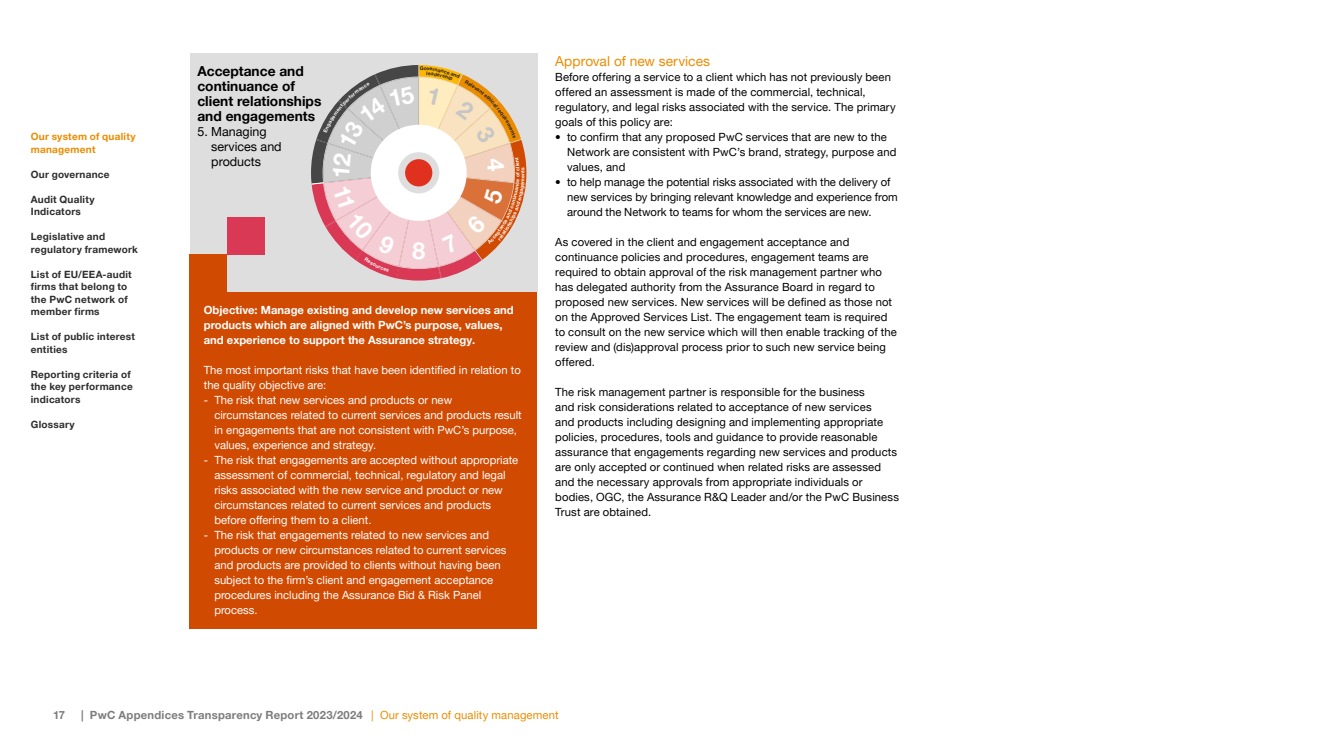
<style>
.page{position:relative;width:1322px;height:745px;background:#fff}
.page>*{position:absolute;margin:0;border:0;box-sizing:border-box;transform-origin:0 0}
.t1{font:700 13.75px/15px "Helvetica Neue LT Pro";color:#000}
.t2{font:13.75px "Helvetica Neue LT Pro";letter-spacing:.005em;color:#eb8c00}
.t3{font:12.5px/15px "Helvetica Neue LT Pro";color:#000}
.t4{font:11.25px/15px "Helvetica Neue LT Pro";letter-spacing:.01em;color:#000}
.t5{font:11.25px/15px "Helvetica Neue LT Pro";color:#fff}
.t6{font:700 11.25px/15px "Helvetica Neue LT Pro";color:#fff}
.t7{font:700 11.25px "Helvetica Neue LT Pro";letter-spacing:.02em;color:#7d7d7d}
.t8{font:700 10px/12.5px "Helvetica Neue LT Pro";letter-spacing:.025em;color:#2d2d2d}
.t9{font:700 10px/12.5px "Helvetica Neue LT Pro";letter-spacing:.025em;color:#eb8c00}
.t10{font:700 5px "Helvetica Neue LT Pro";color:#fff}
.s1{font-weight:400;color:#eb8c00}
</style>
<div class="page">
<div style="left:190px;top:291px;width:347px;height:337px;background:#d04a02"></div>
<div style="left:190px;top:53px;width:347px;height:238px;background:#dedede"></div>
<div style="left:190px;top:254px;width:37px;height:37px;background:#d04a02"></div>
<div style="left:227px;top:217px;width:37px;height:37px;background:#d93954"></div>
<svg style="left:311px;top:65px;width:215px;height:215px"></svg>
<p class="t9" style="left:31px;top:130px;width:106px">Our system of quality management</p>
<p class="t8" style="left:31px;top:167px;width:80px">Our governance</p>
<p class="t8" style="left:31px;top:192px;width:65px">Audit Quality<br>Indicators</p>
<p class="t8" style="left:31px;top:230px;width:109px">Legislative and regulatory framework</p>
<p class="t8" style="left:31px;top:267px;width:102px">List of EU/EEA-audit firms that belong to the PwC network of member firms</p>
<p class="t8" style="left:31px;top:330px;width:106px">List of public interest entities</p>
<p class="t8" style="left:31px;top:367px;width:103px">Reporting criteria of the key performance indicators</p>
<p class="t8" style="left:31px;top:417px;width:45px">Glossary</p>
<p class="t1" style="left:197px;top:63px;width:125px">Acceptance and continuance of client relationships and engagements</p>
<p class="t3" style="left:211px;top:124px;width:72px;text-indent:-14px">5. Managing services and products</p>
<p class="t10" style="left:520px;top:175px;width:5px;rotate:-90deg">n</p>
<p class="t10" style="left:514px;top:174px;width:3px;rotate:-90deg">f</p>
<p class="t6" style="left:204px;top:302px;width:311px">Objective: Manage existing and develop new services and products which are aligned with PwC’s purpose, values, and experience to support the Assurance strategy.</p>
<p class="t5" style="left:204px;top:362px;width:318px">The most important risks that have been identified in relation to the quality objective are:</p>
<p class="t5" style="left:214px;top:392px;width:309px;text-indent:-11px">- The risk that new services and products or new circumstances related to current services and products result in engagements that are not consistent with PwC’s purpose, values, experience and strategy.</p>
<p class="t5" style="left:214px;top:452px;width:305px;text-indent:-11px">- The risk that engagements are accepted without appropriate assessment of commercial, technical, regulatory and legal risks associated with the new service and product or new circumstances related to current services and products before offering them to a client.</p>
<p class="t5" style="left:214px;top:527px;width:293px;text-indent:-11px">- The risk that engagements related to new services and products or new circumstances related to current services and products are provided to clients without having been subject to the firm’s client and engagement acceptance procedures including the Assurance Bid &amp; Risk Panel process.</p>
<p class="t2" style="left:555px;top:52px;width:156px">Approval of new services</p>
<p class="t4" style="left:555px;top:69px;width:342px">Before offering a service to a client which has not previously been offered an assessment is made of the commercial, technical, regulatory, and legal risks associated with the service. The primary goals of this policy are:</p>
<p class="t4" style="left:567px;top:129px;width:331px;text-indent:-12px">• to confirm that any proposed PwC services that are new to the<br>Network are consistent with PwC’s brand, strategy, purpose and values, and</p>
<p class="t4" style="left:567px;top:174px;width:332px;text-indent:-12px">• to help manage the potential risks associated with the delivery of new services by bringing relevant knowledge and experience from around the Network to teams for whom the services are new.</p>
<p class="t4" style="left:555px;top:234px;width:343px">As covered in the client and engagement acceptance and continuance policies and procedures, engagement teams are required to obtain approval of the risk management partner who has delegated authority from the Assurance Board in regard to proposed new services. New services will be defined as those not on the Approved Services List. The engagement team is required to consult on the new service which will then enable tracking of the review and (dis)approval process prior to such new service being offered.</p>
<p class="t4" style="left:555px;top:384px;width:345px">The risk management partner is responsible for the business<br>and risk considerations related to acceptance of new services<br>and products including designing and implementing appropriate policies, procedures, tools and guidance to provide reasonable assurance that engagements regarding new services and products are only accepted or continued when related risks are assessed and the necessary approvals from appropriate individuals or bodies, OGC, the Assurance R&amp;Q Leader and/or the PwC Business Trust are obtained.</p>
<p class="t7" style="left:53px;top:708px;width:13px">17</p>
<p class="t7" style="left:81px;top:708px;width:479px">| PwC Appendices Transparency Report 2023/2024 <span class="s1">| Our system of quality management</span></p>
</div>
